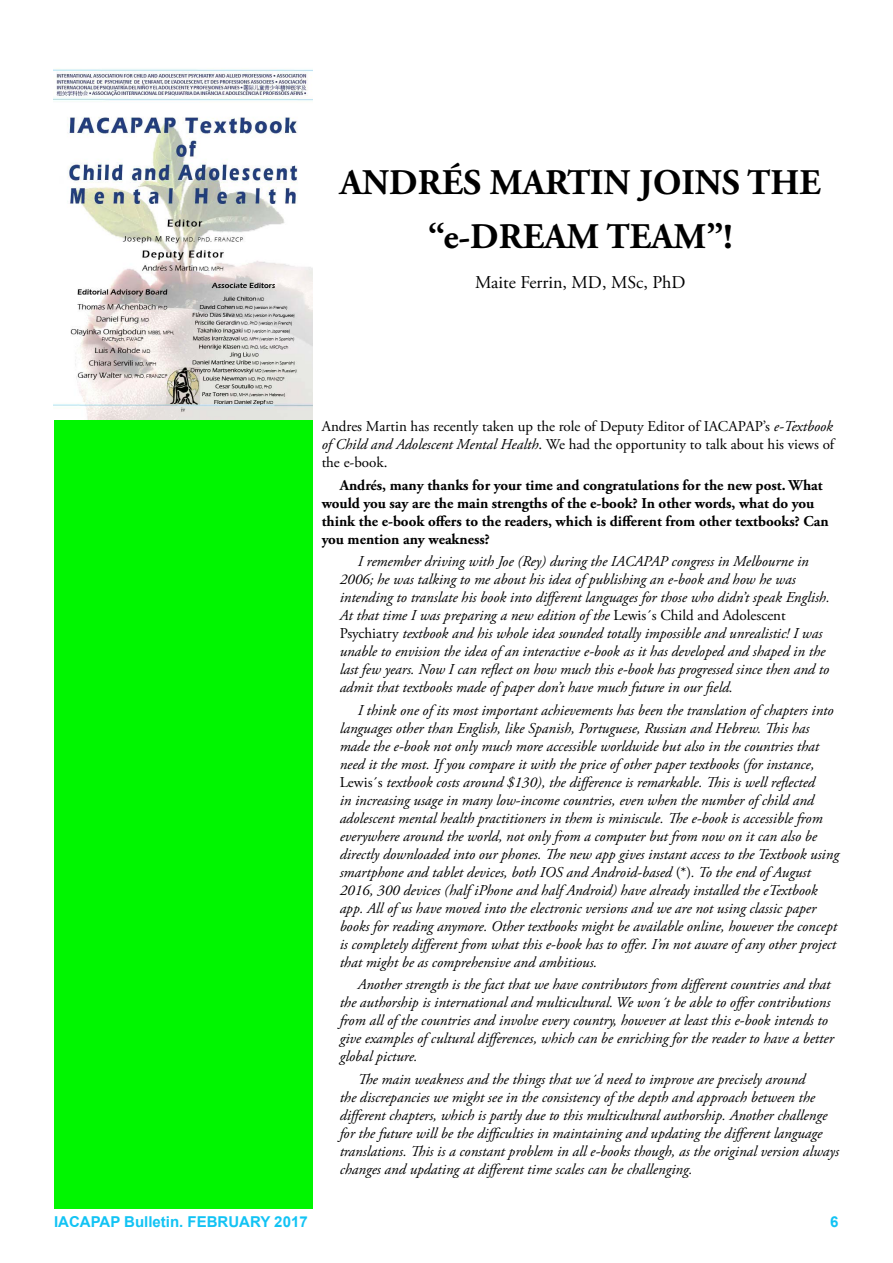
<style>
.page{position:relative;width:893px;height:1263px;background:#fff}
.page>*{position:absolute;margin:0;border:0;box-sizing:border-box;transform-origin:0 0}
.t1{font:700 36px/54px "Adobe Garamond Pro";color:#000;text-align:center}
.t2{font:18px "Adobe Garamond Pro";color:#000}
.t3{font:italic 15px/18px "Adobe Garamond Pro";color:#000}
.t4{font:700 15px/18px "Adobe Garamond Pro";color:#000}
.t5{font:15px/18px "Adobe Garamond Pro";color:#000;text-align:justify}
.t6{font:700 15px "Arial";color:#12c3f4}
.s1{font-style:italic}
.s2{font-style:normal}
</style>
<div class="page">
<img style="left:54px;top:68px;width:259px;height:352px">
<div style="left:54px;top:420px;width:259px;height:789px;background:#00f600"></div>
<p class="t1" style="left:340px;top:156px;width:482px">ANDRÉS MARTIN JOINS THE “e-DREAM TEAM”!</p>
<p class="t2" style="left:475px;top:271px;width:212px">Maite Ferrin, MD, MSc, PhD</p>
<p class="t5" style="left:322px;top:418px;width:514px">Andres Martin has recently taken up the role of Deputy Editor of IACAPAP’s <span class="s1">e-Textbook of Child and Adolescent Mental Health</span>. We had the opportunity to talk about his views of the e-book.</p>
<p class="t4" style="left:322px;top:476px;width:508px;text-indent:18px">Andrés, many thanks for your time and congratulations for the new post. What would you say are the main strengths of the e-book? In other words, what do you think the e-book offers to the readers, which is different from other textbooks? Can you mention any weakness?</p>
<p class="t3" style="left:340px;top:553px;width:492px;text-indent:18px">I remember driving with Joe (Rey) during the IACAPAP congress in Melbourne in 2006; he was talking to me about his idea of publishing an e-book and how he was intending to translate his book into different languages for those who didn’t speak English.<br>At that time I was preparing a new edition of the <span class="s2">Lewis´s Child and Adolescent Psychiatry</span> textbook and his whole idea sounded totally impossible and unrealistic! I was unable to envision the idea of an interactive e-book as it has developed and shaped in the last few years. Now I can reflect on how much this e-book has progressed since then and to admit that textbooks made of paper don’t have much future in our field.</p>
<p class="t3" style="left:340px;top:701px;width:501px;text-indent:18px">I think one of its most important achievements has been the translation of chapters into languages other than English, like Spanish, Portuguese, Russian and Hebrew. This has made the e-book not only much more accessible worldwide but also in the countries that need it the most. If you compare it with the price of other paper textbooks (for instance, <span class="s2">Lewis´s</span> textbook costs around $130), the difference is remarkable. This is well reflected<br>in increasing usage in many low-income countries, even when the number of child and adolescent mental health practitioners in them is miniscule. The e-book is accessible from everywhere around the world, not only from a computer but from now on it can also be directly downloaded into our phones. The new app gives instant access to the Textbook using smartphone and tablet devices, both IOS and Android-based <span class="s2">(*)</span>. To the end of August 2016, 300 devices (half iPhone and half Android) have already installed the eTextbook app. All of us have moved into the electronic versions and we are not using classic paper books for reading anymore. Other textbooks might be available online, however the concept is completely different from what this e-book has to offer. I’m not aware of any other project that might be as comprehensive and ambitious.</p>
<p class="t3" style="left:340px;top:976px;width:496px;text-indent:18px">Another strength is the fact that we have contributors from different countries and that the authorship is international and multicultural. We won´t be able to offer contributions from all of the countries and involve every country, however at least this e-book intends to give examples of cultural differences, which can be enriching for the reader to have a better global picture.</p>
<p class="t3" style="left:340px;top:1070px;width:501px;text-indent:18px">The main weakness and the things that we´d need to improve are precisely around<br>the discrepancies we might see in the consistency of the depth and approach between the different chapters, which is partly due to this multicultural authorship. Another challenge for the future will be the difficulties in maintaining and updating the different language translations. This is a constant problem in all e-books though, as the original version always changes and updating at different time scales can be challenging.</p>
<p class="t6" style="left:54px;top:1212px;width:255px">IACAPAP Bulletin. FEBRUARY 2017</p>
<p class="t6" style="left:830px;top:1212px;width:10px">6</p>
</div>
